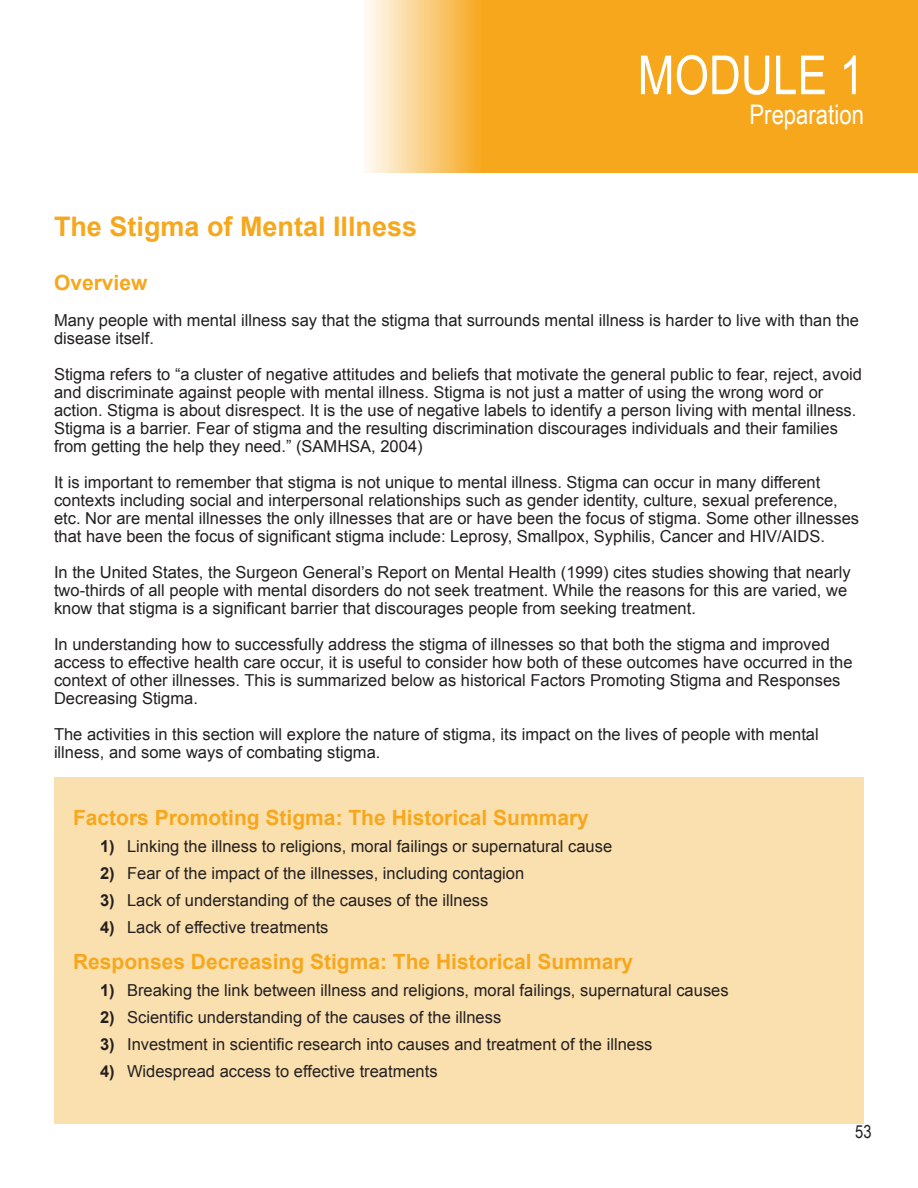
<style>
.page{position:relative;width:918px;height:1188px;background:#fff}
.page>*{position:absolute;margin:0;border:0;box-sizing:border-box;transform-origin:0 0}
.t1{font:54px "Arial Narrow";color:#fff}
.t2{font:700 27px "Arial";color:#f6a71c}
.t3{font:27px "Arial Narrow";color:#fff}
.t4{font:700 21px "Arial";color:#f6a71c}
.t5{font:18px "Arial Narrow";color:#231f20}
.t6{font:16.5px/18px "Arial";color:#231f20}
.s1{font-weight:700}
</style>
<div class="page">
<svg style="left:366px;top:0;width:552px;height:173px;background:#f6b137"></svg>
<div style="left:54px;top:777px;width:810px;height:347px;background:#fbe0af"></div>
<h1 class="t1" style="left:638px;top:36px;width:228px">MODULE 1</h1>
<h2 class="t3" style="left:750px;top:95px;width:116px">Preparation</h2>
<h2 class="t2" style="left:54px;top:208px;width:365px">The Stigma of Mental Illness</h2>
<p class="t4" style="left:54px;top:268px;width:95px">Overview</p>
<p class="t6" style="left:54px;top:311px;width:807px">Many people with mental illness say that the stigma that surrounds mental illness is harder to live with than the disease itself.</p>
<p class="t6" style="left:54px;top:365px;width:810px">Stigma refers to “a cluster of negative attitudes and beliefs that motivate the general public to fear, reject, avoid and discriminate against people with mental illness. Stigma is not just a matter of using the wrong word or action. Stigma is about disrespect. It is the use of negative labels to identify a person living with mental illness.<br>Stigma is a barrier. Fear of stigma and the resulting discrimination discourages individuals and their families from getting the help they need.” (SAMHSA, 2004)</p>
<p class="t6" style="left:54px;top:473px;width:807px">It is important to remember that stigma is not unique to mental illness. Stigma can occur in many different contexts including social and interpersonal relationships such as gender identity, culture, sexual preference, etc. Nor are mental illnesses the only illnesses that are or have been the focus of stigma. Some other illnesses that have been the focus of significant stigma include: Leprosy, Smallpox, Syphilis, Cancer and HIV/AIDS.</p>
<p class="t6" style="left:54px;top:563px;width:798px">In the United States, the Surgeon General’s Report on Mental Health (1999) cites studies showing that nearly two-thirds of all people with mental disorders do not seek treatment. While the reasons for this are varied, we know that stigma is a significant barrier that discourages people from seeking treatment.</p>
<p class="t6" style="left:54px;top:635px;width:800px">In understanding how to successfully address the stigma of illnesses so that both the stigma and improved access to effective health care occur, it is useful to consider how both of these outcomes have occurred in the context of other illnesses. This is summarized below as historical Factors Promoting Stigma and Responses Decreasing Stigma.</p>
<p class="t6" style="left:54px;top:725px;width:766px">The activities in this section will explore the nature of stigma, its impact on the lives of people with mental illness, and some ways of combating stigma.</p>
<p class="t4" style="left:73px;top:803px;width:517px">Factors Promoting Stigma: The Historical Summary</p>
<p class="t6" style="left:100px;top:837px;width:514px"><span class="s1">1)</span> Linking the illness to religions, moral failings or supernatural cause</p>
<p class="t6" style="left:100px;top:864px;width:426px"><span class="s1">2)</span> Fear of the impact of the illnesses, including contagion</p>
<p class="t6" style="left:100px;top:891px;width:390px"><span class="s1">3)</span> Lack of understanding of the causes of the illness</p>
<p class="t6" style="left:100px;top:918px;width:230px"><span class="s1">4)</span> Lack of effective treatments</p>
<p class="t4" style="left:73px;top:947px;width:562px">Responses Decreasing Stigma: The Historical Summary</p>
<p class="t6" style="left:100px;top:981px;width:630px"><span class="s1">1)</span> Breaking the link between illness and religions, moral failings, supernatural causes</p>
<p class="t6" style="left:100px;top:1008px;width:403px"><span class="s1">2)</span> Scientific understanding of the causes of the illness</p>
<p class="t6" style="left:100px;top:1035px;width:554px"><span class="s1">3)</span> Investment in scientific research into causes and treatment of the illness</p>
<p class="t6" style="left:100px;top:1062px;width:339px"><span class="s1">4)</span> Widespread access to effective treatments</p>
<p class="t5" style="left:855px;top:1119px;width:18px">53</p>
</div>
